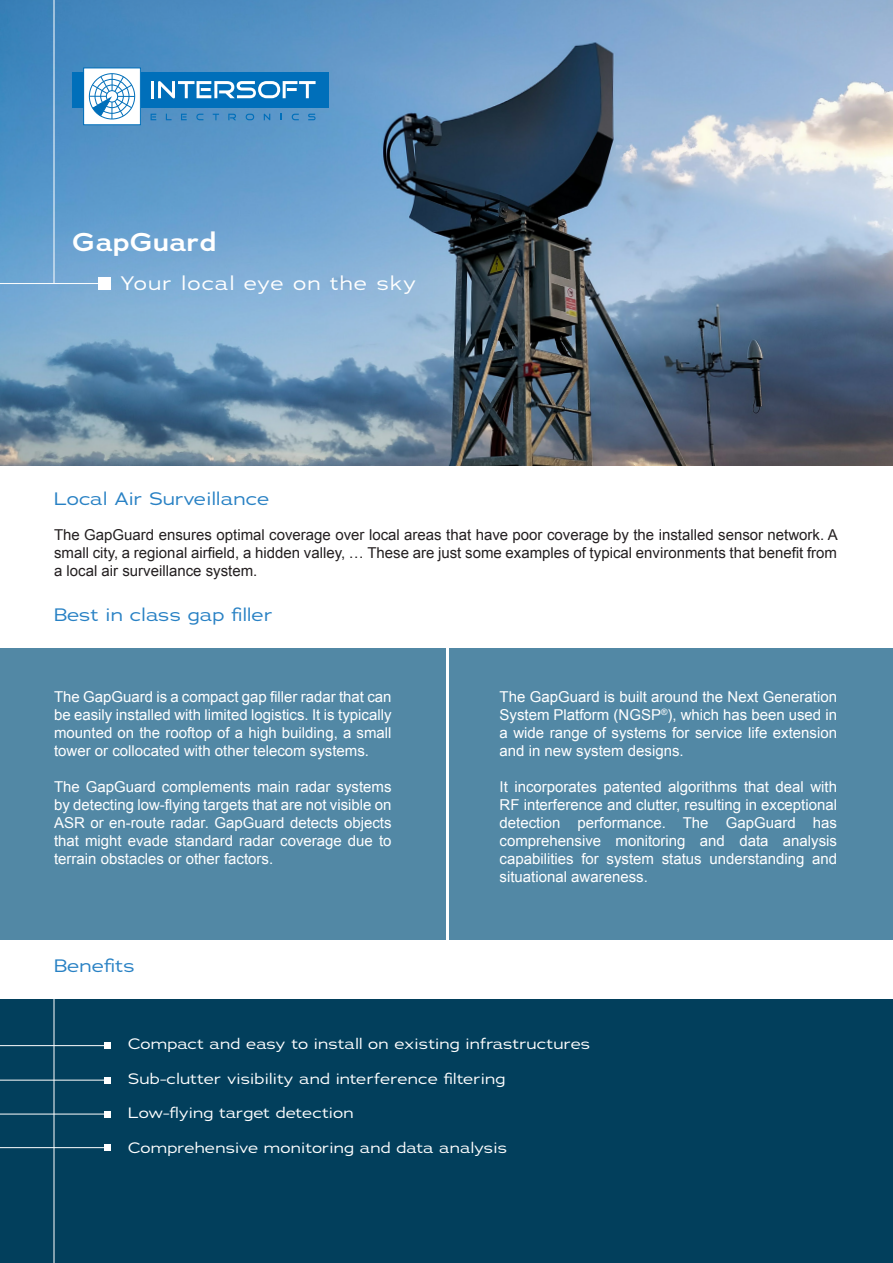
<style>
.page{position:relative;width:893px;height:1263px;background:#fff}
.page>*{position:absolute;margin:0;border:0;box-sizing:border-box;transform-origin:0 0}
.t1{font:600 25.5px "Adrianna Extended";color:#fff}
.t2{font:19.5px "Adrianna Extended";letter-spacing:.05em;color:#fff}
.Alineastijl_4{font:18px "Adrianna Extended";color:#2881c4}
.t3{font:15px/18px "Arial";color:#fff;text-align:justify}
.t4{font:15px/18px "Arial";color:#231f20;text-align:justify}
.Alineastijl_4-2{font:15px "Adrianna Extended";color:#fff}
</style>
<div class="page">
<img style="left:0;top:0;width:893px;height:466px">
<div style="left:0;top:648px;width:446px;height:291px;background:#5288a5"></div>
<div style="left:449px;top:648px;width:444px;height:291px;background:#5288a5"></div>
<div style="left:0;top:999px;width:893px;height:264px;background:#023f5c"></div>
<hr style="left:54px;top:996px;width:1px;height:267px;background:#fff">
<hr style="left:0;top:1045px;width:108px;height:1px;background:#fff">
<svg style="left:105px;top:1043px;width:6px;height:6px"></svg>
<hr style="left:0;top:1080px;width:108px;height:1px;background:#fff">
<svg style="left:105px;top:1077px;width:6px;height:6px"></svg>
<hr style="left:0;top:1114px;width:108px;height:1px;background:#fff">
<svg style="left:105px;top:1111px;width:6px;height:6px"></svg>
<hr style="left:0;top:1147px;width:108px;height:1px;background:#fff">
<svg style="left:105px;top:1145px;width:6px;height:6px"></svg>
<hr style="left:0;top:283px;width:105px;height:1px;background:#fff">
<div style="left:99px;top:278px;width:12px;height:12px;background:#fff"></div>
<hr style="left:54px;top:0;width:1px;height:284px;background:#fff">
<div style="left:72px;top:72px;width:257px;height:36px;background:#006fba"></div>
<hr style="left:151px;top:81px;width:3px;height:17px;background:#fff">
<svg style="left:158px;top:81px;width:158px;height:17px"></svg>
<svg style="left:151px;top:114px;width:5px;height:6px"></svg>
<svg style="left:166px;top:114px;width:6px;height:6px"></svg>
<svg style="left:181px;top:114px;width:6px;height:6px"></svg>
<svg style="left:196px;top:114px;width:7px;height:6px"></svg>
<svg style="left:213px;top:114px;width:6px;height:6px"></svg>
<svg style="left:228px;top:114px;width:8px;height:6px"></svg>
<svg style="left:246px;top:114px;width:8px;height:6px"></svg>
<svg style="left:264px;top:114px;width:6px;height:6px"></svg>
<svg style="left:292px;top:114px;width:7px;height:6px"></svg>
<svg style="left:308px;top:114px;width:8px;height:6px"></svg>
<div style="left:84px;top:68px;width:56px;height:57px;background:#fff"></div>
<div style="left:83px;top:68px;width:58px;height:57px;border:1px solid #006fba"></div>
<svg style="left:89px;top:73px;width:46px;height:46px"></svg>
<p class="t1" style="left:72px;top:224px;width:146px">GapGuard</p>
<p class="t2" style="left:121px;top:271px;width:297px">Your local eye on the sky</p>
<p class="Alineastijl_4" style="left:54px;top:487px;width:217px">Local Air Surveillance</p>
<p class="t4" style="left:54px;top:526px;width:785px">The GapGuard ensures optimal coverage over local areas that have poor coverage by the installed sensor network. A small city, a regional airfield, a hidden valley, … These are just some examples of typical environments that benefit from a local air surveillance system.</p>
<p class="Alineastijl_4" style="left:54px;top:603px;width:220px">Best in class gap filler</p>
<p class="t3" style="left:54px;top:688px;width:339px">The GapGuard is a compact gap filler radar that can be easily installed with limited logistics. It is typically mounted on the rooftop of a high building, a small tower or collocated with other telecom systems.</p>
<p class="t3" style="left:54px;top:778px;width:339px">The GapGuard complements main radar systems by detecting low-flying targets that are not visible on ASR or en-route radar. GapGuard detects objects that might evade standard radar coverage due to terrain obstacles or other factors.</p>
<p class="Alineastijl_4" style="left:54px;top:954px;width:82px">Benefits</p>
<p class="t3" style="left:500px;top:688px;width:339px">The GapGuard is built around the Next Generation System Platform (NGSP<sup>®</sup>), which has been used in a wide range of systems for service life extension and in new system designs.</p>
<p class="t3" style="left:500px;top:778px;width:339px">It incorporates patented algorithms that deal with RF interference and clutter, resulting in exceptional detection performance. The GapGuard has comprehensive monitoring and data analysis capabilities for system status understanding and situational awareness.</p>
<p class="Alineastijl_4-2" style="left:128px;top:1034px;width:463px">Compact and easy to install on existing infrastructures</p>
<p class="Alineastijl_4-2" style="left:128px;top:1069px;width:379px">Sub-clutter visibility and interference filtering</p>
<p class="Alineastijl_4-2" style="left:128px;top:1103px;width:227px">Low-flying target detection</p>
<p class="Alineastijl_4-2" style="left:128px;top:1138px;width:380px">Comprehensive monitoring and data analysis</p>
</div>
